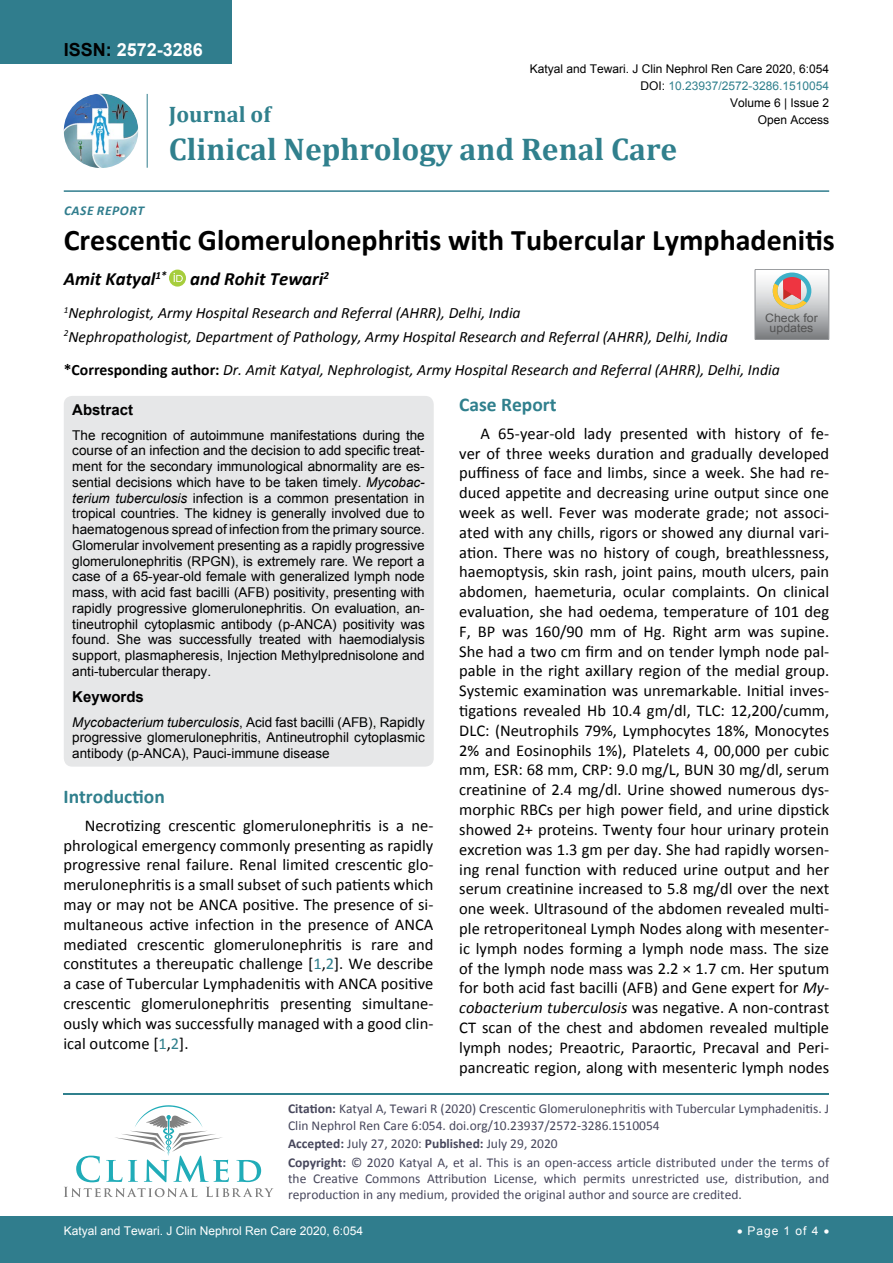
<style>
.page{position:relative;width:893px;height:1263px;background:#fff}
.page>*{position:absolute;margin:0;border:0;box-sizing:border-box;transform-origin:0 0}
.t1{font:700 31.5px "Cambria";color:#30808d}
.t2{font:700 30px "Calibri";color:#000}
.t3{font:700 22.5px "Cambria";color:#30808d}
.t4{font:700 19.5px "Calibri";color:#30808d}
.t5{font:italic 700 18.75px "Calibri";color:#000}
.t6{font:700 18px "Arial";color:#fff}
.t7{font:16.5px/19.8px "Calibri";color:#000;text-align:justify}
.t8{font:italic 15.75px/23.1px "Calibri";color:#000}
.t9{font:700 15px "Arial";color:#000}
.t10{font:13.5px/15.8px "Arial";color:#000;text-align:justify}
.t11{font:13.5px/16.2px "Calibri";color:#47475c}
.t12{font:italic 700 13.5px "Calibri";letter-spacing:.04em;color:#307d8d}
.t13{font:12px/17.2px "Arial";color:#000;text-align:right}
.t14{font:12px "Arial";color:#fff}
.t15{font:12px "Arial";color:#30808d}
.t16{font:11.7px/10.1px "Arial";color:#535353;text-align:center;scale:1.06 1}
.s1{color:#000}
.s2{font-weight:700;font-style:normal}
.s3{font-style:italic}
.s4{color:#30808d}
.s5{font-weight:700}
</style>
<div class="page">
<div style="left:0;top:0;width:231px;height:64px;background:#307d8d"></div>
<img style="left:64px;top:94px;width:74px;height:74px;border-radius:37px">
<hr style="left:147px;top:94px;width:1px;height:74px;background:#307d8d">
<hr style="left:64px;top:190px;width:765px;height:2px;background:#307d8d">
<div style="left:0;top:1217px;width:893px;height:46px;background:#307d8d"></div>
<hr style="left:64px;top:1093px;width:765px;height:2px;background:#30808d">
<svg style="left:64px;top:1105px;width:210px;height:92px"></svg>
<svg style="left:169px;top:270px;width:17px;height:17px"></svg>
<svg style="left:174px;top:273px;width:9px;height:9px"></svg>
<div style="left:64px;top:396px;width:370px;height:371px;background:#e6e7e8;border-radius:9px"></div>
<svg style="left:755px;top:269px;width:74px;height:71px;background:#bdb6b3"></svg>
<p class="t6" style="left:64px;top:38px;width:141px"><span class="s1">ISSN:</span> 2572-3286</p>
<p class="t12" style="left:64px;top:202px;width:75px">Case Report</p>
<p class="t13" style="left:530px;top:60px;width:301px">Katyal and Tewari. J Clin Nephrol Ren Care 2020, 6:054</p>
<p class="t13" style="left:730px;top:94px;width:101px">Volume 6 | Issue 2<br>Open Access</p>
<p class="t15" style="left:640px;top:78px;width:190px"><span class="s1">DOI:</span> 10.23937/2572-3286.1510054</p>
<h3 class="t3" style="left:169px;top:99px;width:103px">Journal of</h3>
<h1 class="t1" style="left:169px;top:127px;width:510px">Clinical Nephrology and Renal Care</h1>
<h2 class="t2" style="left:64px;top:221px;width:773px">Crescentic Glomerulonephritis with Tubercular Lymphadenitis</h2>
<p class="t5" style="left:64px;top:267px;width:104px">Amit Katyal<sup>1*</sup></p>
<p class="t5" style="left:190px;top:267px;width:140px">and Rohit Tewari<sup>2</sup></p>
<p class="t8" style="left:64px;top:301px;width:666px"><sup>1</sup>Nephrologist, Army Hospital Research and Referral (AHRR), Delhi, India<br><sup>2</sup>Nephropathologist, Department of Pathology, Army Hospital Research and Referral (AHRR), Delhi, India</p>
<p class="t8" style="left:64px;top:357px;width:717px"><span class="s2">*Corresponding author:</span> Dr. Amit Katyal, Nephrologist, Army Hospital Research and Referral (AHRR), Delhi, India</p>
<p class="t16" style="left:765px;top:313px;width:51px">Check for updates</p>
<p class="t9" style="left:72px;top:400px;width:62px">Abstract</p>
<p class="t10" style="left:72px;top:427px;width:354px">The recognition of autoimmune manifestations during the course of an infection and the decision to add specific treat&shy;ment for the secondary immunological abnormality are es&shy;sential decisions which have to be taken timely. <span class="s3">Mycobac&shy;terium tuberculosis</span> infection is a common presentation in tropical countries. The kidney is generally involved due to haematogenous spread of infection from the primary source.<br>Glomerular involvement presenting as a rapidly progressive glomerulonephritis (RPGN), is extremely rare. We report a case of a 65-year-old female with generalized lymph node mass, with acid fast bacilli (AFB) positivity, presenting with rapidly progressive glomerulonephritis. On evaluation, an&shy;tineutrophil cytoplasmic antibody (p-ANCA) positivity was found. She was successfully treated with haemodialysis support, plasmapheresis, Injection Methylprednisolone and anti-tubercular therapy.</p>
<p class="t9" style="left:72px;top:687px;width:73px">Keywords</p>
<p class="t10" style="left:72px;top:714px;width:354px"><span class="s3">Mycobacterium tuberculosis</span>, Acid fast bacilli (AFB), Rapidly progressive glomerulonephritis, Antineutrophil cytoplasmic antibody (p-ANCA), Pauci-immune disease</p>
<p class="t4" style="left:63px;top:783px;width:103px">Introduction</p>
<p class="t7" style="left:63px;top:815px;width:371px;text-indent:21px">Necrotizing crescentic glomerulonephritis is a ne&shy;phrological emergency commonly presenting as rapidly progressive renal failure. Renal limited crescentic glo&shy;merulonephritis is a small subset of such patients which may or may not be ANCA positive. The presence of si&shy;multaneous active infection in the presence of ANCA mediated crescentic glomerulonephritis is rare and constitutes a thereupatic challenge [<span class="s4">1</span>,<span class="s4">2</span>]. We describe a case of Tubercular Lymphadenitis with ANCA positive crescentic glomerulonephritis presenting simultane&shy;ously which was successfully managed with a good clin&shy;ical outcome [<span class="s4">1</span>,<span class="s4">2</span>].</p>
<p class="t4" style="left:459px;top:392px;width:99px">Case Report</p>
<p class="t7" style="left:459px;top:423px;width:371px;text-indent:21px">A 65-year-old lady presented with history of fe&shy;ver of three weeks duration and gradually developed puffiness of face and limbs, since a week. She had re&shy;duced appetite and decreasing urine output since one week as well. Fever was moderate grade; not associ&shy;ated with any chills, rigors or showed any diurnal vari&shy;ation. There was no history of cough, breathlessness, haemoptysis, skin rash, joint pains, mouth ulcers, pain abdomen, haemeturia, ocular complaints. On clinical evaluation, she had oedema, temperature of 101 deg F, BP was 160/90 mm of Hg. Right arm was supine.<br>She had a two cm firm and on tender lymph node pal&shy;pable in the right axillary region of the medial group.<br>Systemic examination was unremarkable. Initial inves&shy;tigations revealed Hb 10.4 gm/dl, TLC: 12,200/cumm, DLC: (Neutrophils 79%, Lymphocytes 18%, Monocytes 2% and Eosinophils 1%), Platelets 4, 00,000 per cubic mm, ESR: 68 mm, CRP: 9.0 mg/L, BUN 30 mg/dl, serum creatinine of 2.4 mg/dl. Urine showed numerous dys&shy;morphic RBCs per high power field, and urine dipstick showed 2+ proteins. Twenty four hour urinary protein excretion was 1.3 gm per day. She had rapidly worsen&shy;ing renal function with reduced urine output and her serum creatinine increased to 5.8 mg/dl over the next one week. Ultrasound of the abdomen revealed multi&shy;ple retroperitoneal Lymph Nodes along with mesenter&shy;ic lymph nodes forming a lymph node mass. The size of the lymph node mass was 2.2 × 1.7 cm. Her sputum for both acid fast bacilli (AFB) and Gene expert for <span class="s3">My&shy;cobacterium tuberculosis</span> was negative. A non-contrast CT scan of the chest and abdomen revealed multiple lymph nodes; Preaotric, Paraortic, Precaval and Peri&shy;pancreatic region, along with mesenteric lymph nodes</p>
<p class="t11" style="left:288px;top:1101px;width:543px"><span class="s5">Citation:</span> Katyal A, Tewari R (2020) Crescentic Glomerulonephritis with Tubercular Lymphadenitis. J<br>Clin Nephrol Ren Care 6:054. doi.org/10.23937/2572-3286.1510054</p>
<p class="t11" style="left:288px;top:1134px;width:543px;line-height:18.6px"><span class="s5">Accepted:</span> July 27, 2020: <span class="s5">Published:</span> July 29, 2020<br><span class="s5">Copyright:</span> © 2020 Katyal A, et al. This is an open-access article distributed under the terms of</p>
<p class="t11" style="left:288px;top:1170px;width:543px">the Creative Commons Attribution License, which permits unrestricted use, distribution, and reproduction in any medium, provided the original author and source are credited.</p>
<p class="t14" style="left:64px;top:1223px;width:301px">Katyal and Tewari. J Clin Nephrol Ren Care 2020, 6:054</p>
<p class="t14" style="left:737px;top:1223px;width:94px">• Page 1 of 4 •</p>
</div>
